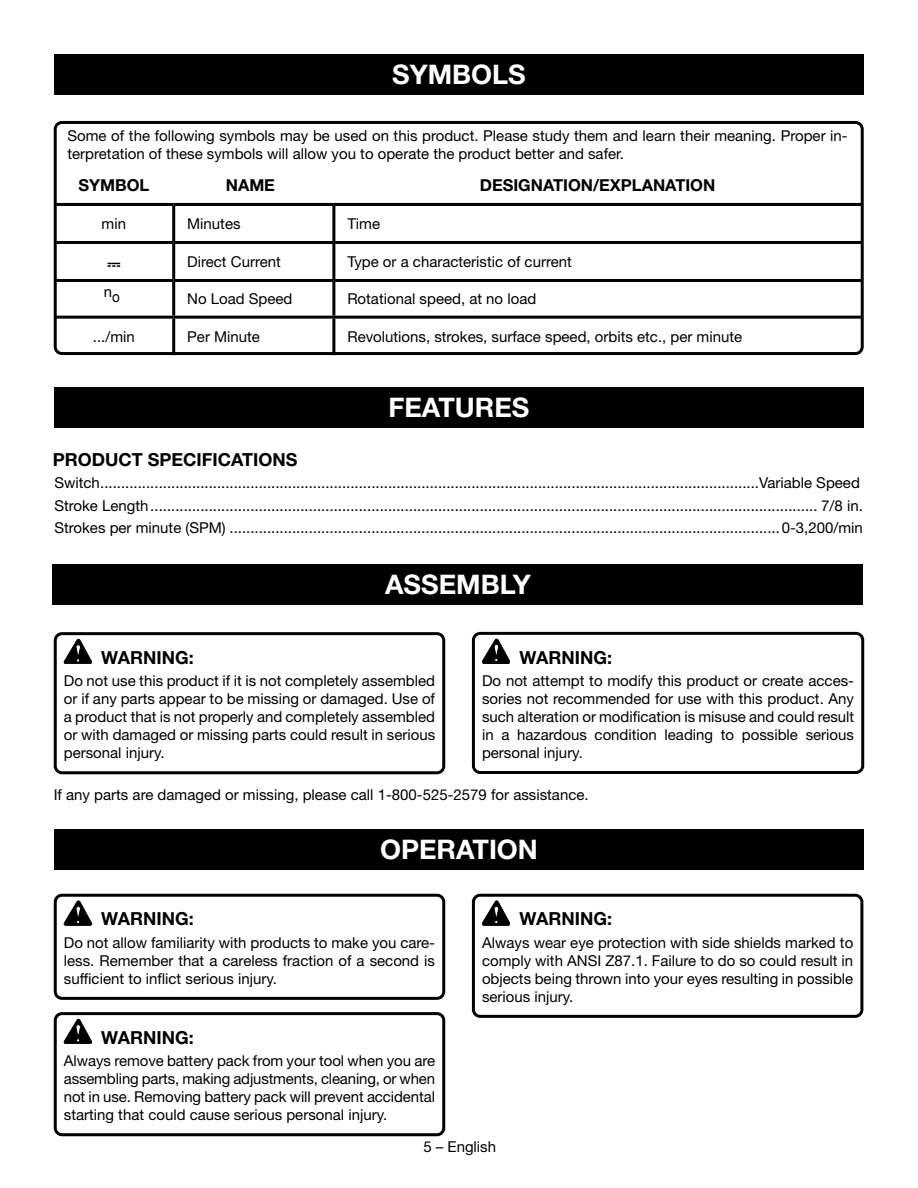
<style>
.page{position:relative;width:918px;height:1188px;background:#fff}
.page>*{position:absolute;margin:0;border:0;box-sizing:border-box;transform-origin:0 0}
.HEADING{font:700 27px "Helvetica Neue LT Std";color:#fff}
.Warning{font:700 18px "Helvetica Neue LT Std";color:#000}
.Heading_2_no_space{font:700 18px "Helvetica Neue LT Std";color:#000}
.t1{font:700 16.5px "Helvetica Neue LT Std";color:#000}
.Warning_text{font:15px/18px "Helvetica Neue LT Std";color:#000;text-align:justify}
.Body_text{font:15px/18px "Helvetica Neue LT Std";color:#000}
.Heading_2_no_space-2{font:15px "Helvetica Neue LT Std";color:#000}
</style>
<div class="page">
<div style="left:54px;top:387px;width:810px;height:41px;background:#000"></div>
<div style="left:53px;top:564px;width:810px;height:40px;background:#000"></div>
<div style="left:54px;top:829px;width:810px;height:41px;background:#000"></div>
<div style="left:54px;top:54px;width:810px;height:40px;background:#000"></div>
<hr style="left:172px;top:206px;width:3px;height:35px;background:#000">
<hr style="left:334px;top:203px;width:527px;height:3px;background:#000">
<hr style="left:172px;top:244px;width:3px;height:35px;background:#000">
<hr style="left:334px;top:241px;width:527px;height:3px;background:#000">
<hr style="left:172px;top:282px;width:3px;height:34px;background:#000">
<hr style="left:334px;top:279px;width:527px;height:3px;background:#000">
<hr style="left:172px;top:319px;width:3px;height:36px;background:#000">
<hr style="left:334px;top:316px;width:527px;height:3px;background:#000">
<hr style="left:54px;top:203px;width:120px;height:3px;background:#000">
<hr style="left:174px;top:203px;width:160px;height:3px;background:#000">
<hr style="left:54px;top:241px;width:120px;height:3px;background:#000">
<hr style="left:174px;top:241px;width:160px;height:3px;background:#000">
<hr style="left:54px;top:279px;width:120px;height:3px;background:#000">
<hr style="left:174px;top:279px;width:160px;height:3px;background:#000">
<hr style="left:54px;top:316px;width:120px;height:3px;background:#000">
<hr style="left:174px;top:316px;width:160px;height:3px;background:#000">
<hr style="left:332px;top:206px;width:3px;height:35px;background:#000">
<hr style="left:332px;top:244px;width:3px;height:35px;background:#000">
<hr style="left:332px;top:282px;width:3px;height:34px;background:#000">
<hr style="left:332px;top:319px;width:3px;height:36px;background:#000">
<svg style="left:108px;top:263px;width:12px;height:4px"></svg>
<div style="left:54px;top:121px;width:810px;height:234px;border:3px solid #000;border-radius:7px"></div>
<div style="left:54px;top:632px;width:391px;height:142px;border:3px solid #000;border-radius:7px"></div>
<svg style="left:64px;top:639px;width:28px;height:25px"></svg>
<div style="left:472px;top:632px;width:392px;height:142px;border:3px solid #000;border-radius:7px"></div>
<svg style="left:482px;top:639px;width:28px;height:25px"></svg>
<div style="left:54px;top:894px;width:391px;height:106px;border:3px solid #000;border-radius:7px"></div>
<div style="left:54px;top:1012px;width:391px;height:124px;border:3px solid #000;border-radius:7px"></div>
<svg style="left:64px;top:901px;width:28px;height:24px"></svg>
<svg style="left:64px;top:1019px;width:28px;height:25px"></svg>
<div style="left:472px;top:894px;width:391px;height:124px;border:3px solid #000;border-radius:7px"></div>
<svg style="left:482px;top:901px;width:28px;height:24px"></svg>
<p class="HEADING" style="left:392px;top:58px;width:135px">SYMBOLS</p>
<p class="Body_text" style="left:68px;top:127px;width:782px">Some of the following symbols may be used on this product. Please study them and learn their meaning. Proper in&shy;terpretation of these symbols will allow you to operate the product better and safer.</p>
<p class="t1" style="left:78px;top:175px;width:72px">SYMBOL</p>
<p class="t1" style="left:226px;top:175px;width:51px">NAME</p>
<p class="t1" style="left:480px;top:175px;width:237px">DESIGNATION/EXPLANATION</p>
<p class="Warning_text" style="left:102px;top:214px;width:26px">min</p>
<p class="Body_text" style="left:187px;top:214px;width:55px">Minutes</p>
<p class="Body_text" style="left:347px;top:214px;width:34px">Time</p>
<p class="Body_text" style="left:187px;top:252px;width:95px">Direct Current</p>
<p class="Body_text" style="left:347px;top:252px;width:226px">Type or a characteristic of current</p>
<p class="Warning_text" style="left:104px;top:285px;width:18px">no</p>
<p class="Body_text" style="left:187px;top:289px;width:107px">No Load Speed</p>
<p class="Body_text" style="left:347px;top:289px;width:190px">Rotational speed, at no load</p>
<p class="Warning_text" style="left:93px;top:327px;width:43px">.../min</p>
<p class="Body_text" style="left:187px;top:327px;width:74px">Per Minute</p>
<p class="Body_text" style="left:347px;top:327px;width:396px">Revolutions, strokes, surface speed, orbits etc., per minute</p>
<p class="Heading_2_no_space" style="left:53px;top:449px;width:246px">PRODUCT SPECIFICATIONS</p>
<p class="HEADING" style="left:388px;top:391px;width:143px">FEATURES</p>
<p class="Warning_text" style="left:54px;top:473px;width:807px">Switch..............................................................................................................................................................Variable Speed</p>
<p class="Heading_2_no_space-2" style="left:54px;top:496px;width:810px">Stroke Length................................................................................................................................................................ 7/8 in.</p>
<p class="Heading_2_no_space-2" style="left:54px;top:518px;width:810px">Strokes per minute (SPM) ....................................................................................................................................0-3,200/min</p>
<p class="HEADING" style="left:385px;top:567px;width:147px">ASSEMBLY</p>
<p class="Warning" style="left:519px;top:646px;width:94px">WARNING:</p>
<p class="Warning_text" style="left:482px;top:671px;width:374px">Do not attempt to modify this product or create acces&shy;sories not recommended for use with this product. Any such alteration or modification is misuse and could result in a hazardous condition leading to possible serious personal injury.</p>
<p class="Warning" style="left:101px;top:646px;width:94px">WARNING:</p>
<p class="Warning_text" style="left:64px;top:672px;width:373px">Do not use this product if it is not completely assembled or if any parts appear to be missing or damaged. Use of a product that is not properly and completely assembled or with damaged or missing parts could result in serious personal injury.</p>
<p class="Body_text" style="left:54px;top:785px;width:536px">If any parts are damaged or missing, please call 1-800-525-2579 for assistance.</p>
<p class="HEADING" style="left:380px;top:833px;width:159px">OPERATION</p>
<p class="Warning" style="left:101px;top:908px;width:94px">WARNING:</p>
<p class="Warning_text" style="left:64px;top:933px;width:373px">Do not allow familiarity with products to make you care&shy;less. Remember that a careless fraction of a second is sufficient to inflict serious injury.</p>
<p class="Warning" style="left:101px;top:1026px;width:94px">WARNING:</p>
<p class="Warning_text" style="left:64px;top:1052px;width:373px">Always remove battery pack from your tool when you are assembling parts, making adjustments, cleaning, or when not in use. Removing battery pack will prevent accidental starting that could cause serious personal injury.</p>
<p class="Warning" style="left:519px;top:908px;width:94px">WARNING:</p>
<p class="Warning_text" style="left:482px;top:933px;width:373px">Always wear eye protection with side shields marked to comply with ANSI Z87.1. Failure to do so could result in objects being thrown into your eyes resulting in possible serious injury.</p>
<p class="Warning_text" style="left:423px;top:1138px;width:74px">5 – English</p>
</div>
